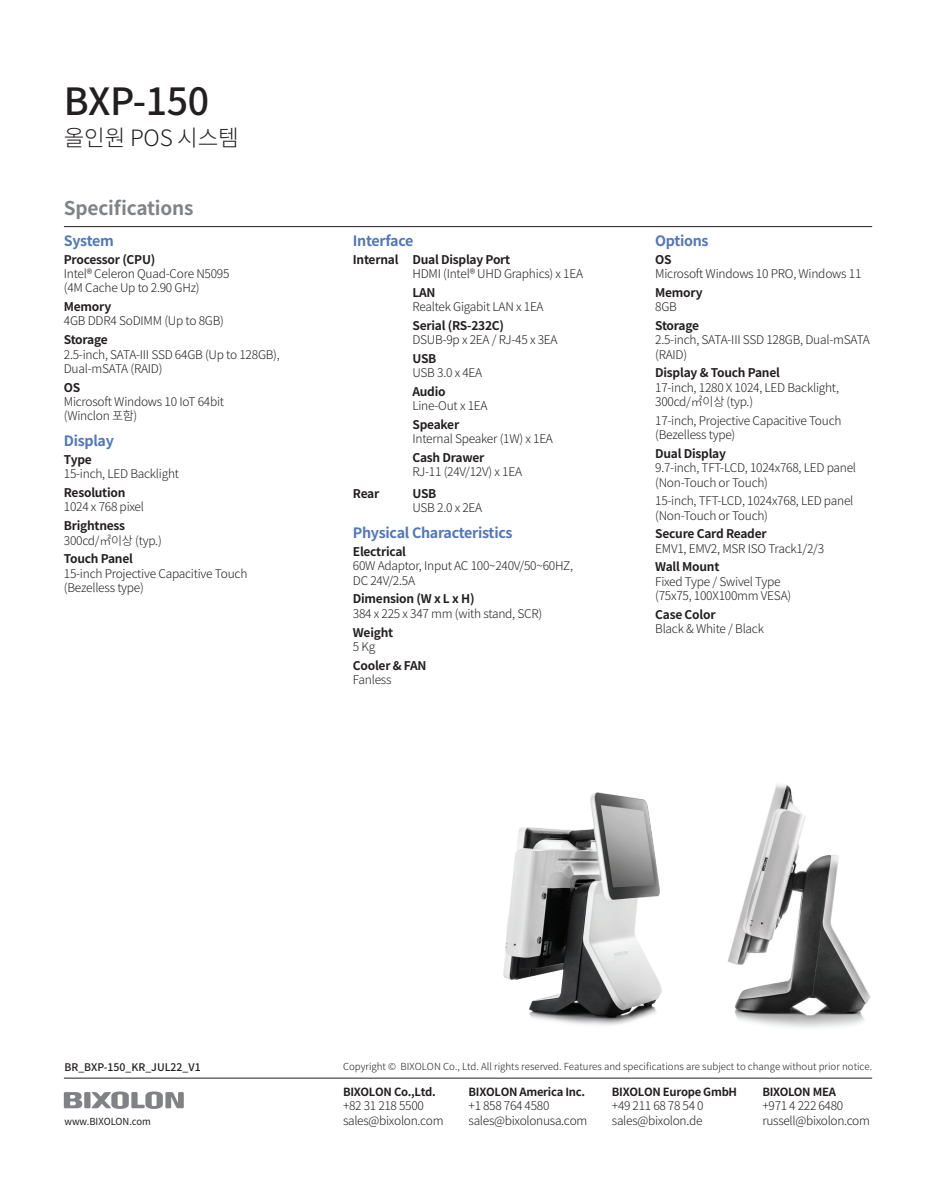
<style>
.page{position:relative;width:936px;height:1191px;background:#fff}
.page>*{position:absolute;margin:0;border:0;box-sizing:border-box;transform-origin:0 0}
.t1{font:500 37.5px "Noto Sans CJ Kkr";letter-spacing:-.01em;color:#231f20}
.t2{font:300 22.5px "Noto Sans CJ Kkr";letter-spacing:-.01em;color:#231f20}
.t3{font:700 18.9px "Noto Sans CJ Kkr";letter-spacing:-.01em;color:#808285}
.t4{font:700 14.25px "Noto Sans CJ Kkr";letter-spacing:-.02em;color:#5076bb}
.t5{font:300 12px/14.4px "Noto Sans CJ Kkr";letter-spacing:-.02em;color:#231f20}
.t6{font:700 12px "Noto Sans CJ Kkr";letter-spacing:-.02em;color:#231f20}
.t7{font:700 12px "Noto Sans CJ Kkr";letter-spacing:-.04em;color:#231f20}
.t8{font:700 11.25px "Noto Sans CJ Kkr";letter-spacing:-.025em;color:#231f20}
.t9{font:500 10.5px "Noto Sans CJ Kkr";color:#231f20}
.t10{font:300 9.75px "Noto Sans CJ Kkr";color:#231f20}
.t11{font:9.75px "Noto Sans CJ Kkr";color:#231f20}
</style>
<div class="page">
<img style="left:728px;top:784px;width:143px;height:244px">
<img style="left:503px;top:792px;width:159px;height:233px">
<hr style="left:64px;top:226px;width:808px;height:1px;background:#231f20">
<svg style="left:64px;top:1092px;width:19px;height:16px"></svg>
<div style="left:84px;top:1092px;width:6px;height:16px;background:#808285"></div>
<svg style="left:91px;top:1091px;width:93px;height:18px"></svg>
<hr style="left:64px;top:1077px;width:808px;height:1px;background:#231f20">
<h1 class="t1" style="left:64px;top:80px;width:147px">BXP-150</h1>
<h2 class="t2" style="left:64px;top:125px;width:177px">올인원 POS 시스템</h2>
<h3 class="t3" style="left:64px;top:198px;width:131px">Specifications</h3>
<p class="t4" style="left:64px;top:233px;width:52px">System</p>
<p class="t6" style="left:64px;top:252px;width:93px">Processor (CPU)</p>
<p class="t5" style="left:64px;top:267px;width:167px">Intel® Celeron Quad-Core N5095 (4M Cache Up to 2.90 GHz)</p>
<p class="t6" style="left:64px;top:300px;width:49px">Memory</p>
<p class="t5" style="left:64px;top:314px;width:162px">4GB DDR4 SoDIMM (Up to 8GB)</p>
<p class="t7" style="left:64px;top:333px;width:45px">Storage</p>
<p class="t5" style="left:64px;top:347px;width:217px">2.5-inch, SATA-III SSD 64GB (Up to 128GB),<br>Dual-mSATA (RAID)</p>
<p class="t6" style="left:64px;top:380px;width:18px">OS</p>
<p class="t5" style="left:64px;top:395px;width:162px">Microsoft Windows 10 IoT 64bit (Winclon 포함)</p>
<p class="t4" style="left:64px;top:433px;width:52px">Display</p>
<p class="t6" style="left:64px;top:453px;width:30px">Type</p>
<p class="t5" style="left:64px;top:467px;width:117px">15-inch, LED Backlight</p>
<p class="t6" style="left:64px;top:486px;width:63px">Resolution</p>
<p class="t5" style="left:64px;top:500px;width:82px">1024 x 768 pixel</p>
<p class="t6" style="left:64px;top:519px;width:63px">Brightness</p>
<p class="t5" style="left:64px;top:533px;width:99px">300cd/㎡이상 (typ.)</p>
<p class="t6" style="left:64px;top:552px;width:71px">Touch Panel</p>
<p class="t5" style="left:64px;top:566px;width:185px">15-inch Projective Capacitive Touch (Bezelless type)</p>
<p class="t4" style="left:353px;top:233px;width:62px">Interface</p>
<p class="t6" style="left:353px;top:252px;width:159px">Internal Dual Display Port</p>
<p class="t5" style="left:412px;top:267px;width:172px">HDMI (Intel® UHD Graphics) x 1EA</p>
<p class="t6" style="left:412px;top:285px;width:25px">LAN</p>
<p class="t5" style="left:412px;top:300px;width:133px">Realtek Gigabit LAN x 1EA</p>
<p class="t6" style="left:412px;top:318px;width:93px">Serial (RS-232C)</p>
<p class="t5" style="left:412px;top:333px;width:147px">DSUB-9p x 2EA / RJ-45 x 3EA</p>
<p class="t6" style="left:412px;top:351px;width:26px">USB</p>
<p class="t5" style="left:412px;top:366px;width:71px">USB 3.0 x 4EA</p>
<p class="t6" style="left:412px;top:385px;width:35px">Audio</p>
<p class="t5" style="left:412px;top:399px;width:77px">Line-Out x 1EA</p>
<p class="t6" style="left:412px;top:418px;width:48px">Speaker</p>
<p class="t5" style="left:412px;top:432px;width:142px">Internal Speaker (1W) x 1EA</p>
<p class="t6" style="left:412px;top:451px;width:73px">Cash Drawer</p>
<p class="t5" style="left:412px;top:465px;width:111px">RJ-11 (24V/12V) x 1EA</p>
<p class="t6" style="left:353px;top:487px;width:28px">Rear</p>
<p class="t6" style="left:412px;top:487px;width:26px">USB</p>
<p class="t5" style="left:412px;top:501px;width:71px">USB 2.0 x 2EA</p>
<p class="t4" style="left:353px;top:525px;width:161px">Physical Characteristics</p>
<p class="t6" style="left:353px;top:545px;width:55px">Electrical</p>
<p class="t5" style="left:353px;top:559px;width:222px">60W Adaptor, Input AC 100~240V/50~60HZ,<br>DC 24V/2.5A</p>
<p class="t6" style="left:353px;top:592px;width:123px">Dimension (W x L x H)</p>
<p class="t5" style="left:353px;top:606px;width:191px">384 x 225 x 347 mm (with stand, SCR)</p>
<p class="t6" style="left:353px;top:625px;width:42px">Weight</p>
<p class="t5" style="left:353px;top:639px;width:24px">5 Kg</p>
<p class="t6" style="left:353px;top:658px;width:75px">Cooler &amp; FAN</p>
<p class="t5" style="left:353px;top:672px;width:40px">Fanless</p>
<p class="t4" style="left:655px;top:233px;width:55px">Options</p>
<p class="t6" style="left:655px;top:252px;width:18px">OS</p>
<p class="t5" style="left:655px;top:267px;width:208px">Microsoft Windows 10 PRO, Windows 11</p>
<p class="t6" style="left:655px;top:285px;width:49px">Memory</p>
<p class="t5" style="left:655px;top:300px;width:23px">8GB</p>
<p class="t7" style="left:655px;top:318px;width:45px">Storage</p>
<p class="t5" style="left:655px;top:333px;width:216px">2.5-inch, SATA-III SSD 128GB, Dual-mSATA (RAID)</p>
<p class="t6" style="left:655px;top:366px;width:126px">Display &amp; Touch Panel</p>
<p class="t5" style="left:655px;top:380px;width:185px">17-inch, 1280 X 1024, LED Backlight,<br>300cd/㎡이상 (typ.)</p>
<p class="t5" style="left:655px;top:413px;width:188px">17-inch, Projective Capacitive Touch (Bezelless type)</p>
<p class="t6" style="left:655px;top:446px;width:72px">Dual Display</p>
<p class="t5" style="left:655px;top:461px;width:202px">9.7-inch, TFT-LCD, 1024x768, LED panel (Non-Touch or Touch)</p>
<p class="t5" style="left:655px;top:494px;width:200px">15-inch, TFT-LCD, 1024x768, LED panel (Non-Touch or Touch)</p>
<p class="t6" style="left:655px;top:527px;width:113px">Secure Card Reader</p>
<p class="t5" style="left:655px;top:541px;width:170px">EMV1, EMV2, MSR ISO Track1/2/3</p>
<p class="t6" style="left:655px;top:560px;width:66px">Wall Mount</p>
<p class="t5" style="left:655px;top:574px;width:137px">Fixed Type / Swivel Type (75x75, 100X100mm VESA)</p>
<p class="t6" style="left:655px;top:607px;width:62px">Case Color</p>
<p class="t5" style="left:655px;top:622px;width:110px">Black &amp; White / Black</p>
<p class="t9" style="left:64px;top:1061px;width:138px">BR_BXP-150_KR_JUL22_V1</p>
<p class="t11" style="left:64px;top:1115px;width:88px">www.BIXOLON.com</p>
<p class="t10" style="left:343px;top:1061px;width:530px">Copyright © BIXOLON Co., Ltd. All rights reserved. Features and specifications are subject to change without prior notice.</p>
<p class="t8" style="left:343px;top:1085px;width:94px">BIXOLON Co.,Ltd.</p>
<p class="t5" style="left:343px;top:1099px;width:102px">+82 31 218 5500 sales@bixolon.com</p>
<p class="t8" style="left:468px;top:1085px;width:118px">BIXOLON America Inc.</p>
<p class="t5" style="left:468px;top:1099px;width:120px">+1 858 764 4580 sales@bixolonusa.com</p>
<p class="t8" style="left:612px;top:1085px;width:127px">BIXOLON Europe GmbH</p>
<p class="t5" style="left:612px;top:1099px;width:93px">+49 211 68 78 54 0 sales@bixolon.de</p>
<p class="t8" style="left:762px;top:1085px;width:75px">BIXOLON MEA</p>
<p class="t5" style="left:762px;top:1099px;width:109px">+971 4 222 6480 russell@bixolon.com</p>
</div>
